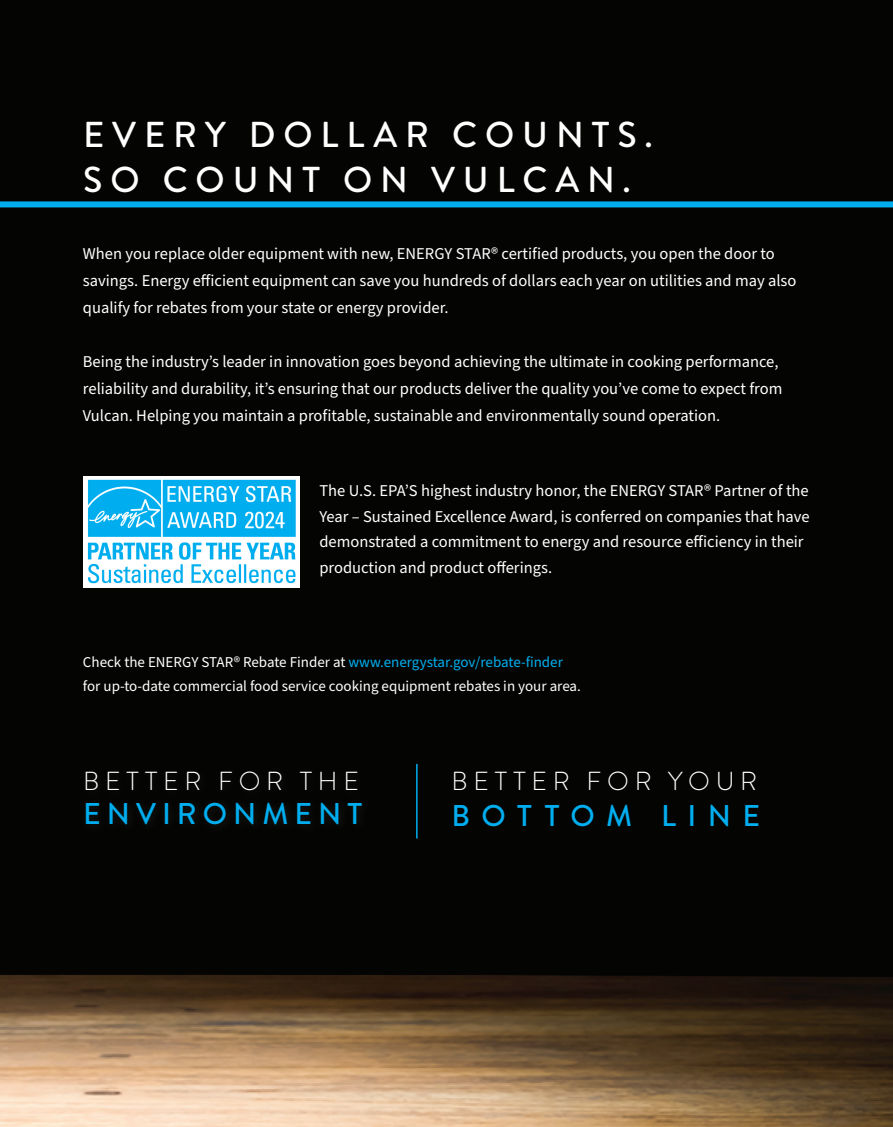
<style>
.page{position:relative;width:893px;height:1127px;background:#fff}
.page>*{position:absolute;margin:0;border:0;box-sizing:border-box;transform-origin:0 0}
.White_Header{font:500 36px "Brandon Grotesque";letter-spacing:.22em;color:#fff}
.t1{font:500 30px "Brandon Grotesque";letter-spacing:.2em;color:#00aeef}
.t2{font:500 30px "Brandon Grotesque";letter-spacing:.38em;color:#00aeef}
.t3{font:300 26.1px "Brandon Grotesque";letter-spacing:.22em;color:#fff}
.White_body{font:16.5px/27px "Source Sans Pro";color:#fff}
.Chart_Top_bold_centered{font:16.5px/25.5px "Source Sans Pro";color:#fff}
.White_body-2{font:15px/24px "Source Sans Pro";color:#fff}
.s1{color:#00aeef}
</style>
<div class="page">
<img style="left:0;top:0;width:893px;height:1127px">
<div style="left:83px;top:476px;width:217px;height:111px;background:#fff"></div>
<img style="left:87px;top:479px;width:209px;height:105px">
<div style="left:0;top:201px;width:893px;height:6px;background:#00aeef"></div>
<div style="left:80px;top:766px;width:291px;height:68px;background:#050604"></div>
<hr style="left:416px;top:764px;width:2px;height:74px;background:#00aeef">
<p class="White_Header" style="left:83px;top:109px;width:571px">EVERY DOLLAR COUNTS.</p>
<p class="White_Header" style="left:83px;top:154px;width:549px">SO COUNT ON VULCAN.</p>
<p class="White_body" style="left:83px;top:241px;width:715px">When you replace older equipment with new, ENERGY STAR® certified products, you open the door to savings. Energy efficient equipment can save you hundreds of dollars each year on utilities and may also qualify for rebates from your state or energy provider.</p>
<p class="White_body" style="left:83px;top:349px;width:701px">Being the industry’s leader in innovation goes beyond achieving the ultimate in cooking performance, reliability and durability, it’s ensuring that our products deliver the quality you’ve come to expect from<br>Vulcan. Helping you maintain a profitable, sustainable and environmentally sound operation.</p>
<p class="Chart_Top_bold_centered" style="left:319px;top:479px;width:492px">The U.S. EPA’S highest industry honor, the ENERGY STAR® Partner of the Year – Sustained Excellence Award, is conferred on companies that have demonstrated a commitment to energy and resource efficiency in their production and product offerings.</p>
<p class="White_body-2" style="left:83px;top:650px;width:499px">Check the ENERGY STAR® Rebate Finder at <span class="s1">www.energystar.gov/rebate-finder </span>for up-to-date commercial food service cooking equipment rebates in your area.</p>
<p class="t3" style="left:83px;top:763px;width:277px">BETTER FOR THE</p>
<p class="t1" style="left:83px;top:792px;width:280px">ENVIRONMENT</p>
<p class="t3" style="left:452px;top:763px;width:307px">BETTER FOR YOUR</p>
<p class="t2" style="left:452px;top:795px;width:310px">BOTTOM LINE</p>
</div>
